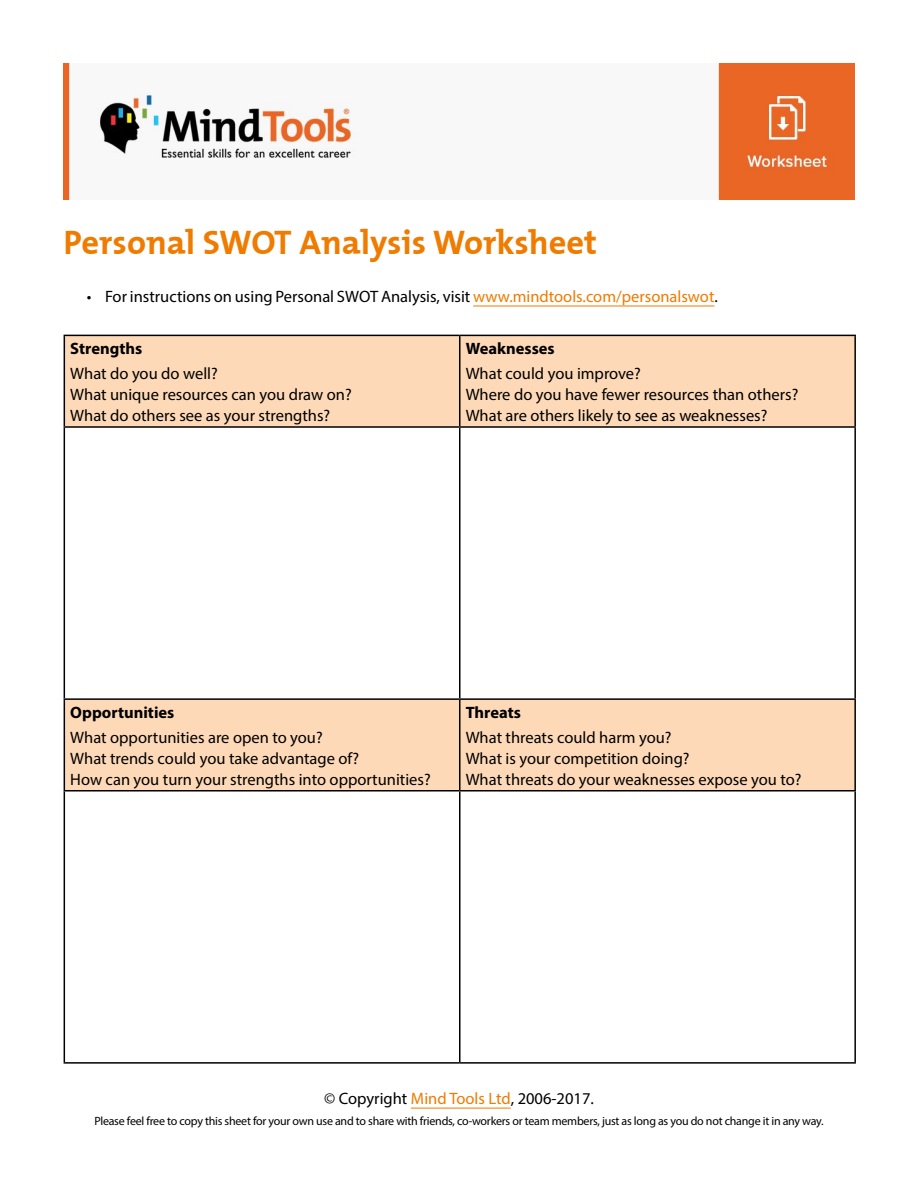
<style>
.page{position:relative;width:918px;height:1188px;background:#fff}
.page>*{position:absolute;margin:0;border:0;box-sizing:border-box;transform-origin:0 0}
.t1{font:700 34.5px "The Mix Plain";color:#ef7b00}
.t2{font:16.5px/21px "Myriad Pro";color:#000}
.t3{font:700 16.5px "Myriad Pro";color:#000}
.t4{font:12px "Myriad Pro";letter-spacing:-.02em;color:#000}
.s1{color:#ef7b00}
</style>
<div class="page">
<hr style="left:411px;top:1108px;width:100px;height:1px;background:#ef7b00">
<hr style="left:473px;top:306px;width:241px;height:1px;background:#ef7b00">
<img style="left:64px;top:64px;width:790px;height:135px">
<div style="left:65px;top:336px;width:789px;height:90px;background:#fdd9b7"></div>
<svg style="left:65px;top:428px;width:789px;height:634px"></svg>
<hr style="left:64px;top:335px;width:396px;height:1px;background:#000">
<hr style="left:64px;top:336px;width:1px;height:90px;background:#000">
<hr style="left:460px;top:335px;width:396px;height:1px;background:#000">
<hr style="left:459px;top:336px;width:1px;height:90px;background:#000">
<hr style="left:854px;top:336px;width:2px;height:90px;background:#000">
<hr style="left:64px;top:426px;width:396px;height:2px;background:#000">
<hr style="left:64px;top:428px;width:1px;height:270px;background:#000">
<hr style="left:460px;top:426px;width:396px;height:2px;background:#000">
<hr style="left:459px;top:428px;width:1px;height:270px;background:#000">
<hr style="left:854px;top:428px;width:2px;height:270px;background:#000">
<hr style="left:64px;top:698px;width:396px;height:2px;background:#000">
<hr style="left:64px;top:700px;width:1px;height:90px;background:#000">
<hr style="left:460px;top:698px;width:396px;height:2px;background:#000">
<hr style="left:459px;top:700px;width:1px;height:90px;background:#000">
<hr style="left:854px;top:700px;width:2px;height:90px;background:#000">
<hr style="left:64px;top:790px;width:396px;height:2px;background:#000">
<hr style="left:64px;top:792px;width:1px;height:270px;background:#000">
<hr style="left:460px;top:790px;width:396px;height:2px;background:#000">
<hr style="left:459px;top:792px;width:1px;height:270px;background:#000">
<hr style="left:854px;top:792px;width:2px;height:270px;background:#000">
<hr style="left:64px;top:1062px;width:396px;height:2px;background:#000">
<hr style="left:460px;top:1062px;width:396px;height:2px;background:#000">
<h1 class="t1" style="left:64px;top:213px;width:535px">Personal SWOT Analysis Worksheet</h1>
<p class="t2" style="left:87px;top:285px;width:632px">• For instructions on using Personal SWOT Analysis, visit <span class="s1">www.mindtools.com/personalswot</span>.</p>
<p class="t3" style="left:70px;top:337px;width:73px">Strengths</p>
<p class="t2" style="left:70px;top:363px;width:283px">What do you do well?<br>What unique resources can you draw on?<br>What do others see as your strengths?</p>
<p class="t3" style="left:466px;top:337px;width:91px">Weaknesses</p>
<p class="t2" style="left:466px;top:363px;width:334px">What could you improve?<br>Where do you have fewer resources than others?<br>What are others likely to see as weaknesses?</p>
<p class="t3" style="left:70px;top:701px;width:106px">Opportunities</p>
<p class="t2" style="left:70px;top:726px;width:362px">What opportunities are open to you?<br>What trends could you take advantage of?<br>How can you turn your strengths into opportunities?</p>
<p class="t3" style="left:466px;top:701px;width:57px">Threats</p>
<p class="t2" style="left:466px;top:726px;width:337px">What threats could harm you?<br>What is your competition doing?<br>What threats do your weaknesses expose you to?</p>
<p class="t2" style="left:324px;top:1088px;width:271px">© Copyright <span class="s1">Mind Tools Ltd</span>, 2006-2017.</p>
<p class="t4" style="left:94px;top:1113px;width:731px">Please feel free to copy this sheet for your own use and to share with friends, co-workers or team members, just as long as you do not change it in any way.</p>
</div>
